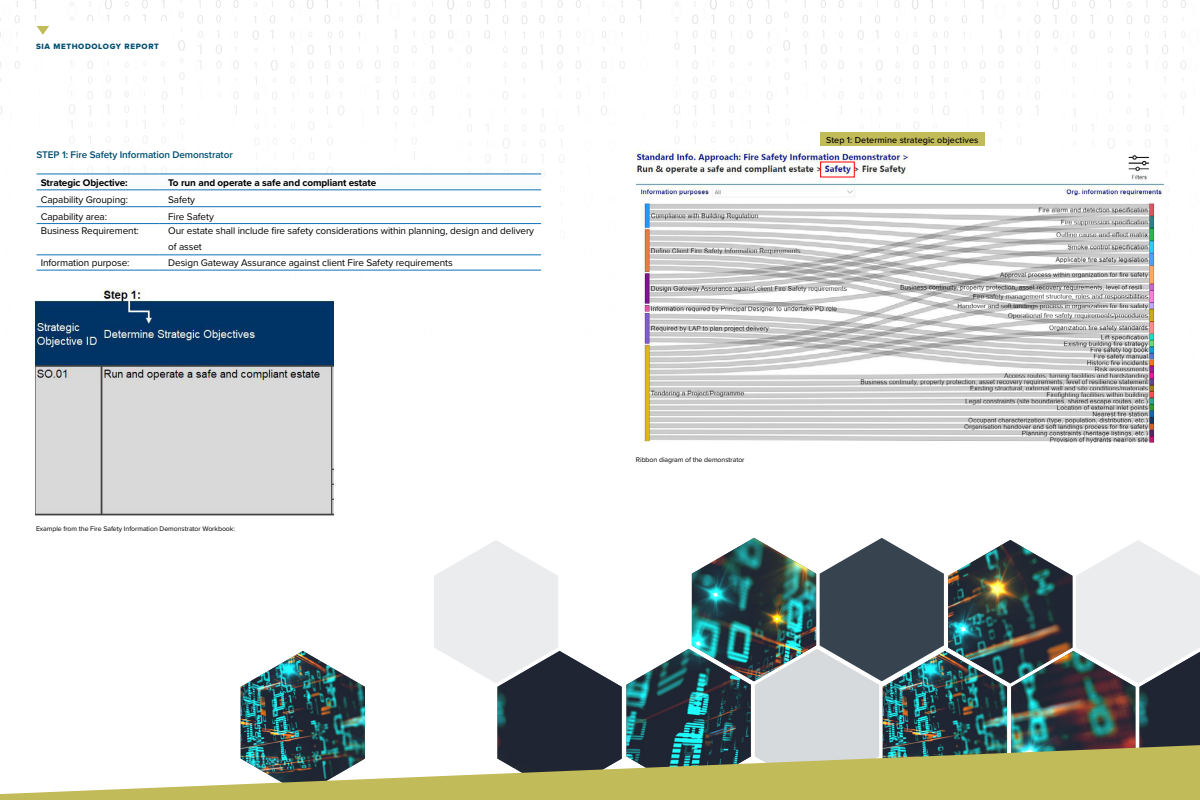
<style>
.page{position:relative;width:1200px;height:800px;background:#fff}
.page>*{position:absolute;margin:0;border:0;box-sizing:border-box;transform-origin:0 0}
.t1{font:10px/16px "Proxima Nova";letter-spacing:-.01em;color:#000}
.t2{font:700 10px "Proxima Nova";letter-spacing:-.01em;color:#000}
.t3{font:600 10px "Proxima Nova";letter-spacing:-.01em;color:#004d71}
.t4{font:500 9px "Proxima Nova";letter-spacing:.01em;color:#000}
.t5{font:8px "Proxima Nova Extrabld";letter-spacing:.08em;color:#004d71}
.t6{font:7px "Proxima Nova";letter-spacing:-.01em;color:#000}
</style>
<div class="page">
<svg style="left:0;top:1px;width:20px;height:22px"></svg>
<svg style="left:0;top:32px;width:20px;height:50px"></svg>
<svg style="left:576px;top:0;width:5px;height:18px"></svg>
<svg style="left:576px;top:31px;width:4px;height:21px"></svg>
<svg style="left:575px;top:60px;width:6px;height:9px"></svg>
<svg style="left:576px;top:78px;width:5px;height:21px"></svg>
<svg style="left:838px;top:0;width:6px;height:21px"></svg>
<svg style="left:839px;top:31px;width:4px;height:17px"></svg>
<svg style="left:838px;top:60px;width:6px;height:9px"></svg>
<svg style="left:839px;top:78px;width:5px;height:21px"></svg>
<svg style="left:821px;top:0;width:5px;height:8px"></svg>
<svg style="left:821px;top:15px;width:5px;height:8px"></svg>
<svg style="left:821px;top:45px;width:6px;height:9px"></svg>
<svg style="left:821px;top:61px;width:6px;height:7px"></svg>
<svg style="left:802px;top:0;width:6px;height:24px"></svg>
<svg style="left:803px;top:31px;width:5px;height:38px"></svg>
<svg style="left:729px;top:0;width:24px;height:24px"></svg>
<svg style="left:675px;top:2px;width:4px;height:20px"></svg>
<svg style="left:674px;top:31px;width:5px;height:19px"></svg>
<svg style="left:766px;top:0;width:24px;height:125px"></svg>
<svg style="left:729px;top:30px;width:24px;height:38px"></svg>
<svg style="left:729px;top:76px;width:23px;height:53px"></svg>
<svg style="left:730px;top:136px;width:22px;height:15px"></svg>
<svg style="left:692px;top:0;width:25px;height:127px"></svg>
<svg style="left:674px;top:104px;width:6px;height:25px"></svg>
<svg style="left:1145px;top:124px;width:5px;height:8px"></svg>
<svg style="left:1145px;top:139px;width:5px;height:8px"></svg>
<svg style="left:1126px;top:2px;width:6px;height:22px"></svg>
<svg style="left:1127px;top:46px;width:5px;height:9px"></svg>
<svg style="left:1108px;top:138px;width:7px;height:11px"></svg>
<svg style="left:1072px;top:124px;width:5px;height:8px"></svg>
<svg style="left:638px;top:0;width:4px;height:23px"></svg>
<svg style="left:602px;top:1px;width:23px;height:22px"></svg>
<svg style="left:601px;top:31px;width:24px;height:62px"></svg>
<svg style="left:601px;top:106px;width:6px;height:9px"></svg>
<svg style="left:1181px;top:0;width:5px;height:18px"></svg>
<svg style="left:1181px;top:31px;width:4px;height:21px"></svg>
<svg style="left:1180px;top:60px;width:6px;height:9px"></svg>
<svg style="left:1181px;top:78px;width:5px;height:21px"></svg>
<svg style="left:1162px;top:0;width:6px;height:23px"></svg>
<svg style="left:1162px;top:31px;width:6px;height:65px"></svg>
<svg style="left:1144px;top:15px;width:6px;height:9px"></svg>
<svg style="left:1145px;top:31px;width:4px;height:7px"></svg>
<svg style="left:1145px;top:45px;width:3px;height:24px"></svg>
<svg style="left:998px;top:30px;width:6px;height:70px"></svg>
<svg style="left:998px;top:106px;width:5px;height:17px"></svg>
<svg style="left:980px;top:60px;width:5px;height:9px"></svg>
<svg style="left:981px;top:90px;width:3px;height:10px"></svg>
<svg style="left:1107px;top:15px;width:6px;height:9px"></svg>
<svg style="left:1108px;top:46px;width:5px;height:7px"></svg>
<svg style="left:1108px;top:91px;width:5px;height:9px"></svg>
<svg style="left:1089px;top:0;width:6px;height:24px"></svg>
<svg style="left:1089px;top:30px;width:6px;height:9px"></svg>
<svg style="left:1052px;top:0;width:25px;height:24px"></svg>
<svg style="left:1053px;top:30px;width:24px;height:38px"></svg>
<svg style="left:1034px;top:1px;width:7px;height:23px"></svg>
<svg style="left:1016px;top:31px;width:24px;height:93px"></svg>
<svg style="left:980px;top:0;width:4px;height:9px"></svg>
<svg style="left:962px;top:1px;width:5px;height:22px"></svg>
<svg style="left:962px;top:32px;width:5px;height:37px"></svg>
<svg style="left:929px;top:0;width:6px;height:24px"></svg>
<svg style="left:875px;top:1px;width:5px;height:22px"></svg>
<svg style="left:930px;top:106px;width:7px;height:21px"></svg>
<svg style="left:912px;top:0;width:7px;height:9px"></svg>
<svg style="left:914px;top:121px;width:5px;height:9px"></svg>
<svg style="left:894px;top:0;width:6px;height:18px"></svg>
<svg style="left:895px;top:31px;width:24px;height:67px"></svg>
<svg style="left:858px;top:30px;width:20px;height:23px"></svg>
<svg style="left:859px;top:60px;width:24px;height:40px"></svg>
<svg style="left:930px;top:31px;width:19px;height:68px"></svg>
<svg style="left:943px;top:106px;width:6px;height:9px"></svg>
<img style="left:36px;top:313px;width:298px;height:202px">
<img style="left:636px;top:151px;width:528px;height:293px">
<svg style="left:33px;top:0;width:531px;height:313px"></svg>
<svg style="left:1072px;top:540px;width:128px;height:205px"></svg>
<img style="left:1072px;top:651px;width:63px;height:94px">
<img style="left:948px;top:540px;width:124px;height:205px">
<img style="left:944px;top:651px;width:63px;height:94px">
<img style="left:241px;top:651px;width:124px;height:94px">
<svg style="left:434px;top:538px;width:510px;height:207px"></svg>
<img style="left:626px;top:649px;width:125px;height:96px">
<svg style="left:0;top:745px;width:1200px;height:55px;fill:#c2bb59"></svg>
<div style="left:820px;top:162px;width:35px;height:16px;border:1px solid #f00"></div>
<div style="left:820px;top:133px;width:165px;height:13px;background:#c2bb5a"></div>
<p class="t5" style="left:36px;top:41px;width:124px">SIA METHODOLOGY REPORT</p>
<p class="t3" style="left:37px;top:147px;width:198px">STEP 1: Fire Safety Information Demonstrator</p>
<p class="t2" style="left:41px;top:175px;width:88px">Strategic Objective:</p>
<p class="t2" style="left:168px;top:175px;width:210px">To run and operate a safe and compliant estate</p>
<p class="t1" style="left:41px;top:191px;width:89px">Capability Grouping:</p>
<p class="t1" style="left:168px;top:191px;width:28px">Safety</p>
<p class="t1" style="left:41px;top:208px;width:68px">Capability area:</p>
<p class="t1" style="left:168px;top:208px;width:47px">Fire Safety</p>
<p class="t1" style="left:41px;top:223px;width:100px">Business Requirement:</p>
<p class="t1" style="left:168px;top:223px;width:367px">Our estate shall include fire safety considerations within planning, design and delivery of asset</p>
<p class="t1" style="left:41px;top:254px;width:90px">Information purpose:</p>
<p class="t1" style="left:168px;top:254px;width:286px">Design Gateway Assurance against client Fire Safety requirements</p>
<p class="t6" style="left:36px;top:524px;width:201px">Example from the Fire Safety Information Demonstrator Workbook:</p>
<p class="t4" style="left:826px;top:133px;width:154px">Step 1: Determine strategic objectives</p>
<p class="t6" style="left:636px;top:454px;width:110px">Ribbon diagram of the demonstrator</p>
</div>
